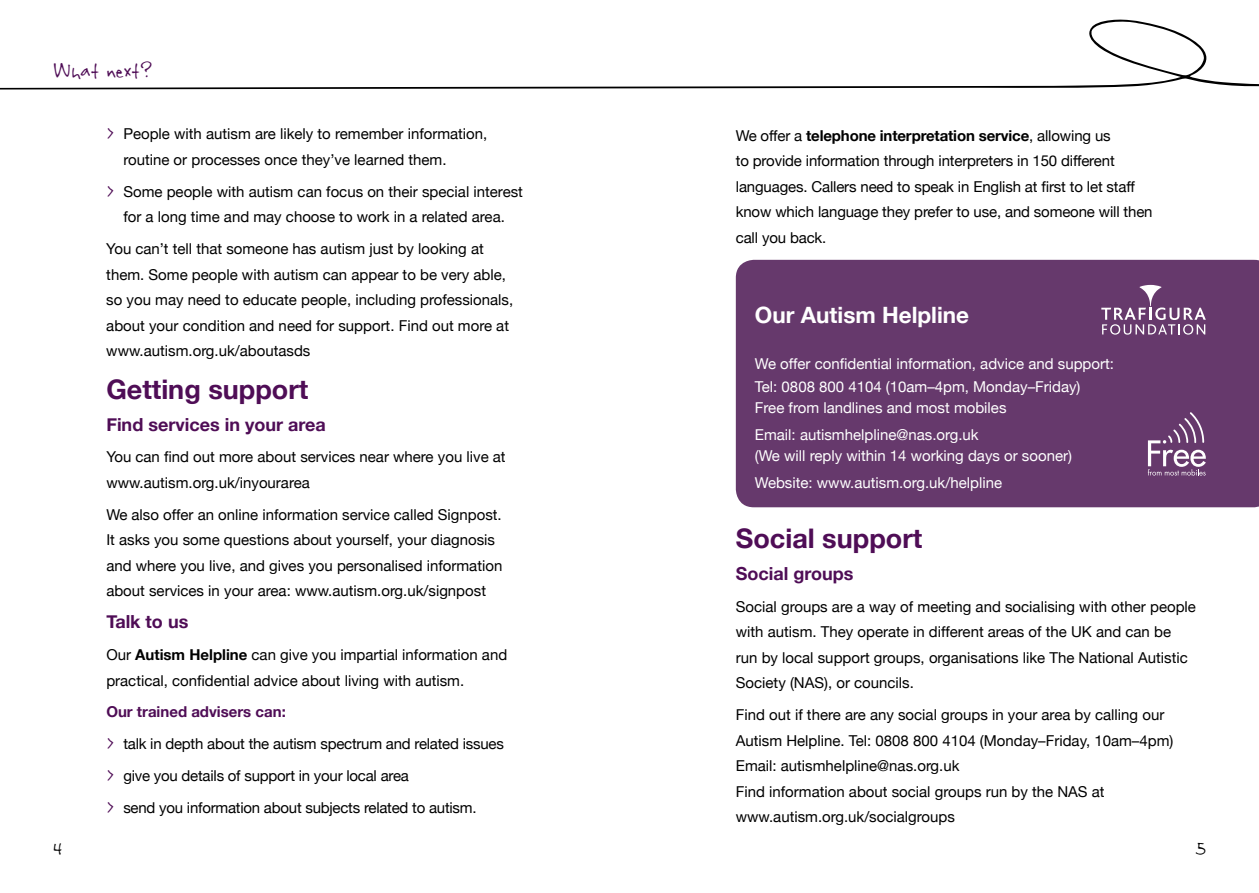
<style>
.page{position:relative;width:1259px;height:893px;background:#fff}
.page>*{position:absolute;margin:0;border:0;box-sizing:border-box;transform-origin:0 0}
.t1{font:700 27px "Helvetica Neue";color:#4f0d56}
.t2{font:25.35px "Rabiohead";color:#4f0d56}
.t3{font:700 22.5px "Helvetica Neue";color:#fff}
.t4{font:21px "Rabiohead";color:#000}
.t5{font:700 18px "Helvetica Neue";color:#4f0d56}
.t6{font:15px/25.5px "Helvetica Neue";color:#000}
.t7{font:15px/23.1px "Helvetica Neue";color:#fff}
.s1{font-family:"Rabiohead";font-size:21px;color:#4f0d56}
.s2{font-weight:700}
.s3{font-weight:700;color:#4f0d56}
</style>
<div class="page">
<svg style="left:0;top:20px;width:1259px;height:70px"></svg>
<div style="left:736px;top:260px;width:523px;height:247px;background:#66396c"></div>
<svg style="left:1101px;top:285px;width:104px;height:50px;background:#815c86"></svg>
<svg style="left:1147px;top:412px;width:58px;height:64px;background:#85618a"></svg>
<h2 class="t2" style="left:53px;top:54px;width:100px">What next?</h2>
<p class="t6" style="left:123px;top:121px;width:365px;text-indent:-17px"><span class="s1">&gt;</span> People with autism are likely to remember information, routine or processes once they’ve learned them.</p>
<p class="t6" style="left:106px;top:179px;width:418px;text-align:center"><span class="s1">&gt;</span> Some people with autism can focus on their special interest for a long time and may choose to work in a related area.</p>
<p class="t6" style="left:106px;top:236px;width:408px">You can’t tell that someone has autism just by looking at them. Some people with autism can appear to be very able, so you may need to educate people, including professionals, about your condition and need for support. Find out more at www.autism.org.uk/aboutasds</p>
<h1 class="t1" style="left:106px;top:372px;width:203px">Getting support</h1>
<p class="t5" style="left:106px;top:413px;width:221px">Find services in your area</p>
<p class="t6" style="left:106px;top:444px;width:401px">You can find out more about services near where you live at www.autism.org.uk/inyourarea</p>
<p class="t6" style="left:106px;top:501px;width:397px">We also offer an online information service called Signpost.<br>It asks you some questions about yourself, your diagnosis and where you live, and gives you personalised information about services in your area: www.autism.org.uk/signpost</p>
<p class="t5" style="left:106px;top:611px;width:83px">Talk to us</p>
<p class="t6" style="left:106px;top:642px;width:402px">Our <span class="s2">Autism Helpline</span> can give you impartial information and practical, confidential advice about living with autism.</p>
<p class="t6" style="left:106px;top:696px;width:399px;line-height:32px"><span class="s3">Our trained advisers can:<br></span><span class="s1">&gt;</span> talk in depth about the autism spectrum and related issues <span class="s1">&gt;</span> give you details of support in your local area<br><span class="s1">&gt;</span> send you information about subjects related to autism.</p>
<p class="t6" style="left:736px;top:122px;width:418px">We offer a <span class="s2">telephone interpretation service</span>, allowing us<br>to provide information through interpreters in 150 different languages. Callers need to speak in English at first to let staff know which language they prefer to use, and someone will then call you back.</p>
<h3 class="t3" style="left:755px;top:301px;width:216px">Our Autism Helpline</h3>
<p class="t7" style="left:755px;top:351px;width:360px">We offer confidential information, advice and support:<br>Tel: 0808 800 4104 (10am–4pm, Monday–Friday)</p>
<p class="t7" style="left:755px;top:393px;width:253px;line-height:27.5px">Free from landlines and most mobiles<br>Email: autismhelpline@nas.org.uk</p>
<p class="t7" style="left:755px;top:442px;width:318px;line-height:27.3px">(We will reply within 14 working days or sooner)<br>Website: www.autism.org.uk/helpline</p>
<h1 class="t1" style="left:736px;top:522px;width:188px">Social support</h1>
<p class="t5" style="left:736px;top:562px;width:119px">Social groups</p>
<p class="t6" style="left:736px;top:594px;width:462px">Social groups are a way of meeting and socialising with other people with autism. They operate in different areas of the UK and can be run by local support groups, organisations like The National Autistic Society (NAS), or councils.</p>
<p class="t6" style="left:736px;top:702px;width:439px">Find out if there are any social groups in your area by calling our Autism Helpline. Tel: 0808 800 4104 (Monday–Friday, 10am–4pm)<br>Email: autismhelpline@nas.org.uk<br>Find information about social groups run by the NAS at www.autism.org.uk/socialgroups</p>
<h3 class="t4" style="left:53px;top:835px;width:11px">4</h3>
<h3 class="t4" style="left:1195px;top:835px;width:12px">5</h3>
</div>
